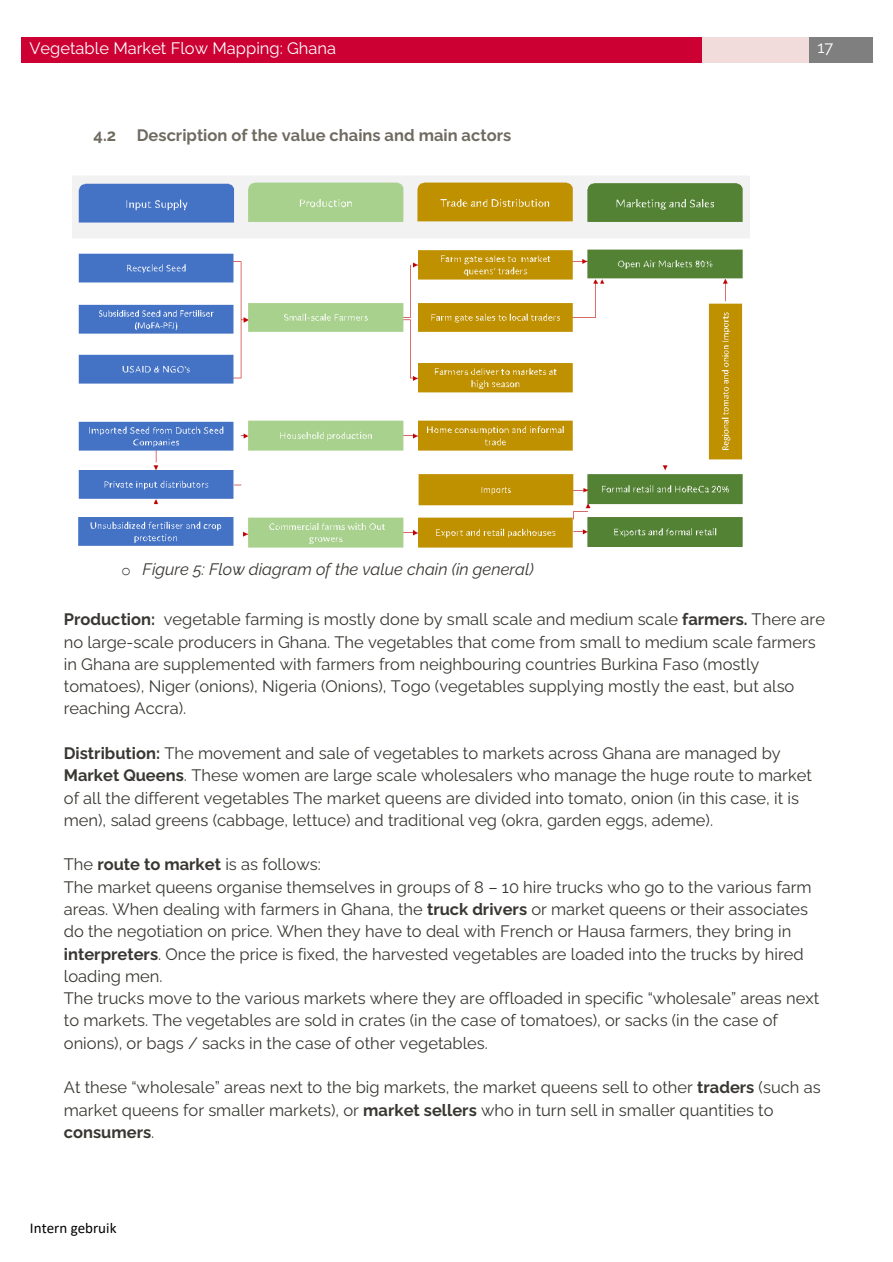
<style>
.page{position:relative;width:893px;height:1262px;background:#fff}
.page>*{position:absolute;margin:0;border:0;box-sizing:border-box;transform-origin:0 0}
.t1{font:16.5px/22.4px "Raleway";color:#393732}
.t2{font:italic 16.5px "Raleway";color:#393732}
.t3{font:700 16.5px "Raleway";color:#6f6b61}
.t4{font:16.5px "Raleway";color:#fff}
.t5{font:15px "Calibri";color:#000}
.s1{font-family:"Courier New";font-style:normal}
.s2{font-weight:700}
</style>
<div class="page">
<div style="left:21px;top:37px;width:681px;height:26px;background:#cd0033"></div>
<div style="left:702px;top:37px;width:107px;height:26px;background:#f2dcdb"></div>
<div style="left:809px;top:37px;width:63px;height:26px;background:#7f7f7f"></div>
<img style="left:72px;top:176px;width:678px;height:372px">
<p class="t4" style="left:29px;top:35px;width:308px">Vegetable Market Flow Mapping: Ghana</p>
<p class="t4" style="left:817px;top:34px;width:17px">17</p>
<h2 class="t3" style="left:94px;top:122px;width:24px">4.2</h2>
<h2 class="t3" style="left:137px;top:122px;width:376px">Description of the value chains and main actors</h2>
<p class="t2" style="left:121px;top:555px;width:414px"><span class="s1">o</span> Figure 5: Flow diagram of the value chain (in general)</p>
<p class="t1" style="left:64px;top:606px;width:762px"><span class="s2">Production:</span> vegetable farming is mostly done by small scale and medium scale <span class="s2">farmers.</span> There are no large-scale producers in Ghana. The vegetables that come from small to medium scale farmers in Ghana are supplemented with farmers from neighbouring countries Burkina Faso (mostly tomatoes), Niger (onions), Nigeria (Onions), Togo (vegetables supplying mostly the east, but also reaching Accra).</p>
<p class="t1" style="left:64px;top:740px;width:749px"><span class="s2">Distribution:</span> The movement and sale of vegetables to markets across Ghana are managed by <span class="s2">Market Queens</span>. These women are large scale wholesalers who manage the huge route to market of all the different vegetables The market queens are divided into tomato, onion (in this case, it is men), salad greens (cabbage, lettuce) and traditional veg (okra, garden eggs, ademe).</p>
<p class="t1" style="left:64px;top:851px;width:258px">The <span class="s2">route to market</span> is as follows:</p>
<p class="t1" style="left:64px;top:873px;width:749px">The market queens organise themselves in groups of 8 – 10 hire trucks who go to the various farm areas. When dealing with farmers in Ghana, the <span class="s2">truck drivers</span> or market queens or their associates do the negotiation on price. When they have to deal with French or Hausa farmers, they bring in <span class="s2">interpreters</span>. Once the price is fixed, the harvested vegetables are loaded into the trucks by hired loading men.</p>
<p class="t1" style="left:64px;top:985px;width:757px">The trucks move to the various markets where they are offloaded in specific “wholesale” areas next to markets. The vegetables are sold in crates (in the case of tomatoes), or sacks (in the case of onions), or bags / sacks in the case of other vegetables.</p>
<p class="t1" style="left:64px;top:1074px;width:758px">At these “wholesale” areas next to the big markets, the market queens sell to other <span class="s2">traders</span> (such as market queens for smaller markets), or <span class="s2">market sellers</span> who in turn sell in smaller quantities to <span class="s2">consumers</span>.</p>
<p class="t5" style="left:30px;top:1217px;width:88px">Intern gebruik</p>
</div>
